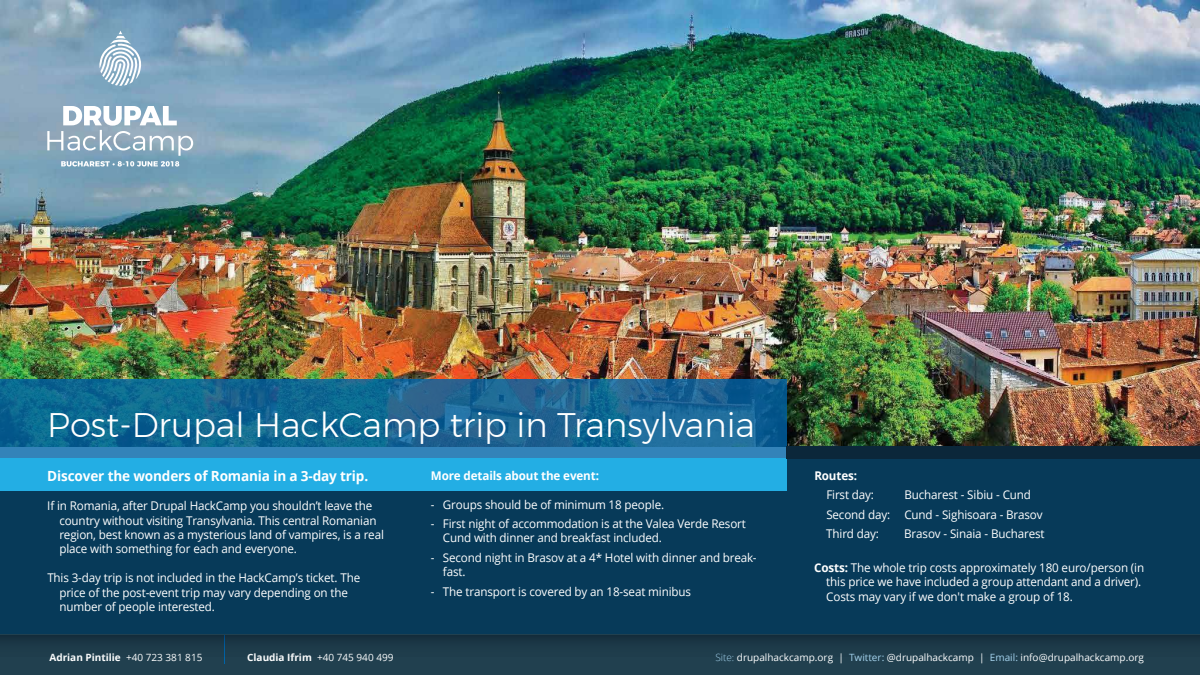
<style>
.page{position:relative;width:1200px;height:675px;background:#fff}
.page>*{position:absolute;margin:0;border:0;box-sizing:border-box;transform-origin:0 0}
.t1{font:300 34px "Montserrat";color:#fff}
.t2{font:700 14px "Open Sans";letter-spacing:-.01em;color:#fff}
.t3{font:12px/14.4px "Open Sans";letter-spacing:-.01em;color:#fff}
.t4{font:700 12px "Open Sans";letter-spacing:-.01em;color:#fff}
.t5{font:10px "Open Sans";color:#fff}
.t6{font:700 10px "Open Sans";color:#fff}
.s1{font-weight:700}
.s2{font-weight:400}
.s3{font-weight:300;color:#a6d4ee}
.s4{color:#a6d4ee}
</style>
<div class="page">
<img style="left:0;top:0;width:1200px;height:446px">
<div style="left:0;top:458px;width:1200px;height:177px;background:#073a59"></div>
<svg style="left:0;top:379px;width:786px;height:80px"></svg>
<div style="left:0;top:459px;width:786px;height:32px;background:#23aee4"></div>
<svg style="left:47px;top:31px;width:146px;height:136px"></svg>
<div style="left:786px;top:446px;width:414px;height:13px;background:#0b273a"></div>
<div style="left:0;top:635px;width:1200px;height:40px;background:#21404f"></div>
<div style="left:0;top:635px;width:1200px;height:22px;background:#1c3a49"></div>
<h1 class="t1" style="left:47px;top:399px;width:709px">Post-Drupal HackCamp trip in Transylvania</h1>
<p class="t2" style="left:47px;top:466px;width:322px">Discover the wonders of Romania in a 3-day trip.</p>
<p class="t3" style="left:59px;top:498px;width:326px;text-indent:-12px">If in Romania, after Drupal HackCamp you shouldn’t leave the country without visiting Transylvania. This central Romanian region, best known as a mysterious land of vampires, is a real place with something for each and everyone.</p>
<p class="t3" style="left:59px;top:570px;width:302px;text-indent:-12px">This 3-day trip is not included in the HackCamp’s ticket. The price of the post-event trip may vary depending on the number of people interested.</p>
<p class="t4" style="left:431px;top:467px;width:170px">More details about the event:</p>
<p class="t3" style="left:431px;top:497px;width:235px">- Groups should be of minimum 18 people.</p>
<p class="t3" style="left:443px;top:516px;width:305px;text-indent:-12px">- First night of accommodation is at the Valea Verde Resort<br>Cund with dinner and breakfast included.</p>
<p class="t3" style="left:443px;top:550px;width:315px;text-indent:-12px">- Second night in Brasov at a 4* Hotel with dinner and break&shy;fast.</p>
<p class="t3" style="left:431px;top:584px;width:262px">- The transport is covered by an 18-seat minibus</p>
<p class="t4" style="left:814px;top:467px;width:44px">Routes:</p>
<p class="t3" style="left:826px;top:487px;width:49px">First day:</p>
<p class="t3" style="left:826px;top:485px;width:218px;line-height:19.4px;text-indent:78px">Bucharest - Sibiu - Cund<br>Second day: Cund - Sighisoara - Brasov<br>Third day:</p>
<p class="t3" style="left:904px;top:526px;width:142px">Brasov - Sinaia - Bucharest</p>
<p class="t3" style="left:826px;top:560px;width:319px;text-indent:-12px"><span class="s1">Costs:</span> The whole trip costs approximately 180 euro/person (in this price we have included a group attendant and a driver).<br>Costs may vary if we don't make a group of 18.</p>
<p class="t6" style="left:50px;top:650px;width:154px">Adrian Pintilie <span class="s2">+40 723 381 815</span></p>
<p class="t6" style="left:247px;top:650px;width:148px">Claudia Ifrim <span class="s2">+40 745 940 499</span></p>
<p class="t5" style="left:715px;top:651px;width:430px"><span class="s3">Site:</span> drupalhackcamp.org | <span class="s4">Twitter:</span> @drupalhackcamp | <span class="s4">Email:</span> info@drupalhackcamp.org</p>
</div>
